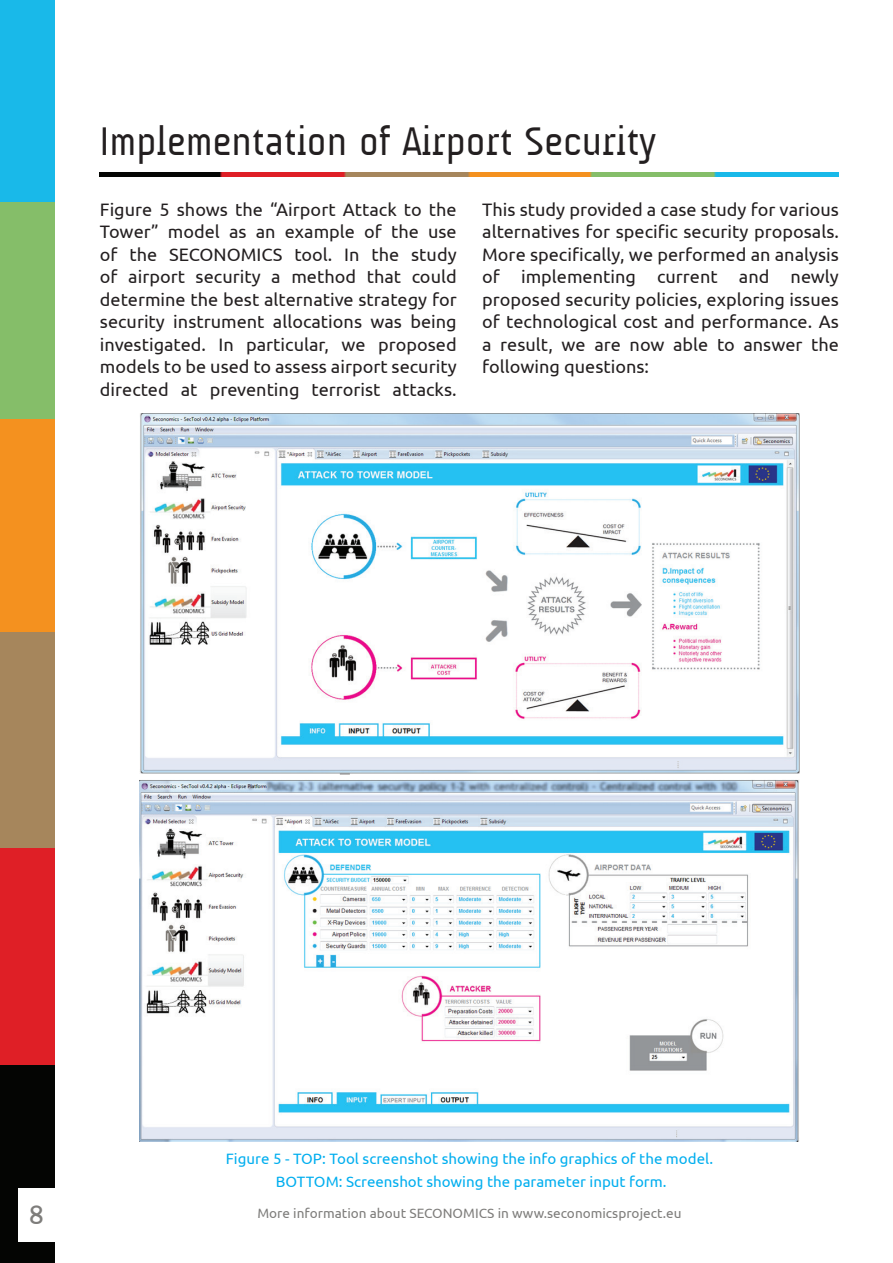
<style>
.page{position:relative;width:893px;height:1263px;background:#fff}
.page>*{position:absolute;margin:0;border:0;box-sizing:border-box;transform-origin:0 0}
.t1{font:40.5px "A Udimat";color:#231f20}
.t2{font:27px "Ubuntu";color:#7e7d7b}
.t3{font:18px/22.5px "Ubuntu";color:#231f20;text-align:justify}
.t4{font:15px/22.5px "Ubuntu";color:#00aeef;text-align:center}
.t5{font:13.5px "Ubuntu";color:#7e7d7b}
</style>
<div class="page">
<img style="left:0;top:0;width:54px;height:1263px">
<div style="left:18px;top:1188px;width:71px;height:54px;background:#fff"></div>
<img style="left:100px;top:172px;width:739px;height:4px">
<img style="left:140px;top:413px;width:660px;height:361px">
<img style="left:139px;top:780px;width:660px;height:361px">
<h1 class="t1" style="left:100px;top:118px;width:558px">Implementation of Airport Security</h1>
<p class="t3" style="left:100px;top:198px;width:358px">Figure 5 shows the “Airport Attack to the Tower” model as an example of the use of the SECONOMICS tool. In the study of airport security a method that could determine the best alternative strategy for security instrument allocations was being investigated. In particular, we proposed models to be used to assess airport security directed at preventing terrorist attacks.</p>
<p class="t3" style="left:482px;top:198px;width:358px">This study provided a case study for various alternatives for specific security proposals.<br>More specifically, we performed an analysis of implementing current and newly proposed security policies, exploring issues of technological cost and performance. As a result, we are now able to answer the following questions:</p>
<p class="t4" style="left:226px;top:1147px;width:489px">Figure 5 - TOP: Tool screenshot showing the info graphics of the model.<br>BOTTOM: Screenshot showing the parameter input form.</p>
<h2 class="t2" style="left:29px;top:1198px;width:17px">8</h2>
<p class="t5" style="left:257px;top:1205px;width:426px">More information about SECONOMICS in www.seconomicsproject.eu</p>
</div>
